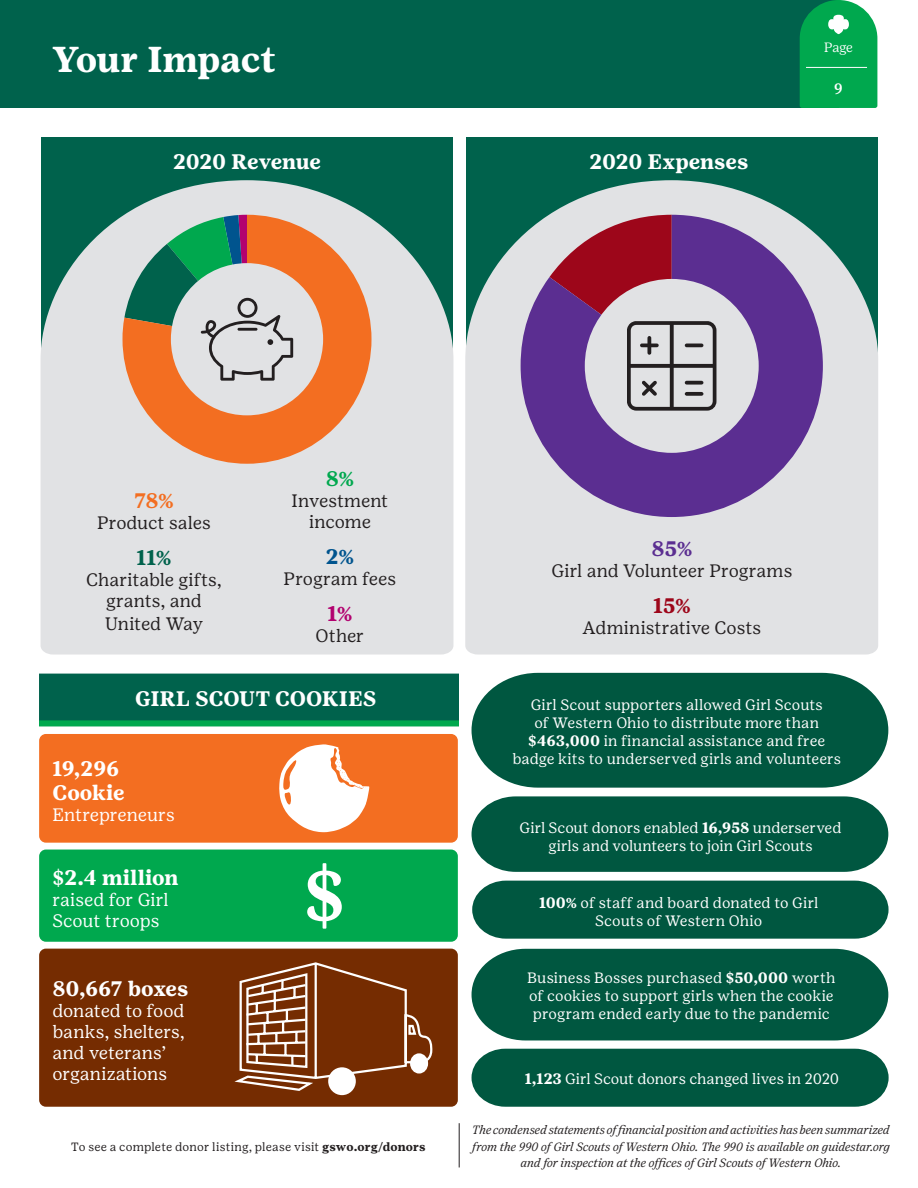
<style>
.page{position:relative;width:918px;height:1188px;background:#fff}
.page>*{position:absolute;margin:0;border:0;box-sizing:border-box;transform-origin:0 0}
.t1{font:700 75px "Girl Scout Text";color:#fff}
.t2{font:700 36px "Girl Scout Text";letter-spacing:-.015em;color:#fff}
.t3{font:700 21px/24px "Girl Scout Text";letter-spacing:-.01em;color:#fff}
.t4{font:700 21px "Girl Scout Text";color:#5b2e91}
.t5{font:700 21px "Girl Scout Text";color:#9d061a}
.t6{font:700 21px "Girl Scout Text";color:#f36e21}
.t7{font:700 21px "Girl Scout Text";color:#00624c}
.t8{font:700 21px "Girl Scout Text";color:#00a84e}
.t9{font:700 21px "Girl Scout Text";color:#00548e}
.t10{font:700 21px "Girl Scout Text";color:#b2016f}
.t11{font:18px/21.8px "Girl Scout Text";letter-spacing:-.005em;color:#231f20;text-align:center}
.t12{font:18px/21px "Girl Scout Text";letter-spacing:-.01em;color:#fff}
.t13{font:15px/18px "Girl Scout Text";color:#fff;text-align:center}
.t14{font:500 15px "Girl Scout Text";color:#fff}
.t15{font:300 13.5px "Girl Scout Display";color:#fff}
.t16{font:italic 300 12px/16.5px "Girl Scout Display";letter-spacing:-.005em;color:#231f20;text-align:center}
.t17{font:12px "Girl Scout Text";letter-spacing:.01em;color:#231f20}
.s1{font-weight:700}
</style>
<div class="page">
<div style="left:39px;top:949px;width:419px;height:158px;background:#752c01;border-radius:7px"></div>
<div style="left:39px;top:850px;width:419px;height:92px;background:#00a84e;border-radius:7px"></div>
<div style="left:39px;top:734px;width:419px;height:109px;background:#f36e21;border-radius:7px"></div>
<div style="left:466px;top:138px;width:412px;height:239px;background:#00624c"></div>
<div style="left:41px;top:138px;width:412px;height:234px;background:#00624c"></div>
<svg style="left:465px;top:180px;width:413px;height:475px;fill:#e1e2e4"></svg>
<svg style="left:40px;top:180px;width:414px;height:475px;background:#c4d1d0"></svg>
<div style="left:39px;top:674px;width:420px;height:52px;background:#00624c"></div>
<div style="left:39px;top:720px;width:420px;height:6px;background:#00a84e"></div>
<svg style="left:521px;top:215px;width:302px;height:302px;background:#856aab"></svg>
<div style="left:585px;top:279px;width:174px;height:174px;background:#e1e2e4;border-radius:50%"></div>
<svg style="left:549px;top:215px;width:167px;height:196px"></svg>
<svg style="left:123px;top:215px;width:249px;height:249px;background:#ec9665"></svg>
<div style="left:171px;top:263px;width:152px;height:152px;background:#e1e2e4;border-radius:50%"></div>
<svg style="left:124px;top:215px;width:169px;height:166px"></svg>
<svg style="left:472px;top:673px;width:416px;height:115px;background:#11624d"></svg>
<div style="left:472px;top:796px;width:416px;height:76px;background:#005740"></div>
<div style="left:472px;top:881px;width:417px;height:58px;background:#005740"></div>
<div style="left:472px;top:949px;width:416px;height:91px;background:#005740"></div>
<div style="left:472px;top:1049px;width:417px;height:58px;background:#005740"></div>
<div style="left:328px;top:1067px;width:28px;height:28px;border:2px solid #fff;border-radius:50%"></div>
<svg style="left:234px;top:962px;width:199px;height:130px"></svg>
<svg style="left:279px;top:744px;width:90px;height:88px"></svg>
<hr style="left:459px;top:1123px;width:1px;height:44px;background:#231f20">
<div style="left:0;top:0;width:839px;height:108px;background:#00624c"></div>
<svg style="left:800px;top:0;width:77px;height:108px;background:#13ab5b"></svg>
<h2 class="t2" style="left:52px;top:38px;width:225px">Your Impact</h2>
<p class="t15" style="left:824px;top:40px;width:30px">Page</p>
<p class="t14" style="left:834px;top:81px;width:11px">9</p>
<h2 class="t2" style="left:41px;top:38px;width:225px">Your Impact</h2>
<h3 class="t3" style="left:173px;top:149px;width:150px">2020 Revenue</h3>
<h3 class="t3" style="left:589px;top:149px;width:161px">2020 Expenses</h3>
<h3 class="t6" style="left:134px;top:488px;width:41px">78%</h3>
<p class="t11" style="left:97px;top:512px;width:115px">Product sales</p>
<h3 class="t7" style="left:137px;top:545px;width:36px">11%</h3>
<p class="t11" style="left:86px;top:569px;width:137px">Charitable gifts, grants, and<br>United Way</p>
<h3 class="t8" style="left:326px;top:466px;width:30px">8%</h3>
<p class="t11" style="left:292px;top:490px;width:98px;line-height:21px">Investment income</p>
<h3 class="t9" style="left:326px;top:544px;width:30px">2%</h3>
<p class="t11" style="left:284px;top:568px;width:114px">Program fees</p>
<h3 class="t10" style="left:328px;top:601px;width:26px">1%</h3>
<p class="t11" style="left:316px;top:625px;width:50px">Other</p>
<h3 class="t3" style="left:135px;top:686px;width:243px">GIRL SCOUT COOKIES</h3>
<h3 class="t3" style="left:53px;top:756px;width:74px">19,296<br>Cookie</h3>
<p class="t12" style="left:53px;top:804px;width:124px">Entrepreneurs</p>
<h3 class="t3" style="left:53px;top:865px;width:128px">$2.4 million</h3>
<p class="t12" style="left:53px;top:889px;width:118px">raised for Girl<br>Scout troops</p>
<h3 class="t3" style="left:53px;top:976px;width:137px">80,667 boxes</h3>
<p class="t12" style="left:53px;top:1000px;width:134px">donated to food banks, shelters, and veterans’ organizations</p>
<h1 class="t1" style="left:303px;top:851px;width:44px">$</h1>
<p class="t17" style="left:71px;top:1140px;width:356px">To see a complete donor listing, please visit <span class="s1">gswo.org/donors</span></p>
<h3 class="t4" style="left:651px;top:536px;width:43px">85%</h3>
<p class="t11" style="left:552px;top:560px;width:242px">Girl and Volunteer Programs</p>
<h3 class="t5" style="left:653px;top:593px;width:39px">15%</h3>
<p class="t11" style="left:583px;top:617px;width:180px">Administrative Costs</p>
<p class="t13" style="left:513px;top:696px;width:330px">Girl Scout supporters allowed Girl Scouts<br>of Western Ohio to distribute more than <span class="s1">$463,000</span> in financial assistance and free badge kits to underserved girls and volunteers</p>
<p class="t13" style="left:520px;top:818px;width:323px">Girl Scout donors enabled <span class="s1">16,958</span> underserved girls and volunteers to join Girl Scouts</p>
<p class="t13" style="left:539px;top:894px;width:281px"><span class="s1">100%</span> of staff and board donated to Girl<br>Scouts of Western Ohio</p>
<p class="t13" style="left:527px;top:968px;width:310px;text-align:left">Business Bosses purchased <span class="s1">$50,000</span> worth of cookies to support girls when the cookie program ended early due to the pandemic</p>
<p class="t13" style="left:525px;top:1070px;width:316px"><span class="s1">1,123</span> Girl Scout donors changed lives in 2020</p>
<p class="t16" style="left:472px;top:1122px;width:419px">The condensed statements of financial position and activities has been summarized from the 990 of Girl Scouts of Western Ohio. The 990 is available on guidestar.org and for inspection at the offices of Girl Scouts of Western Ohio.</p>
</div>
